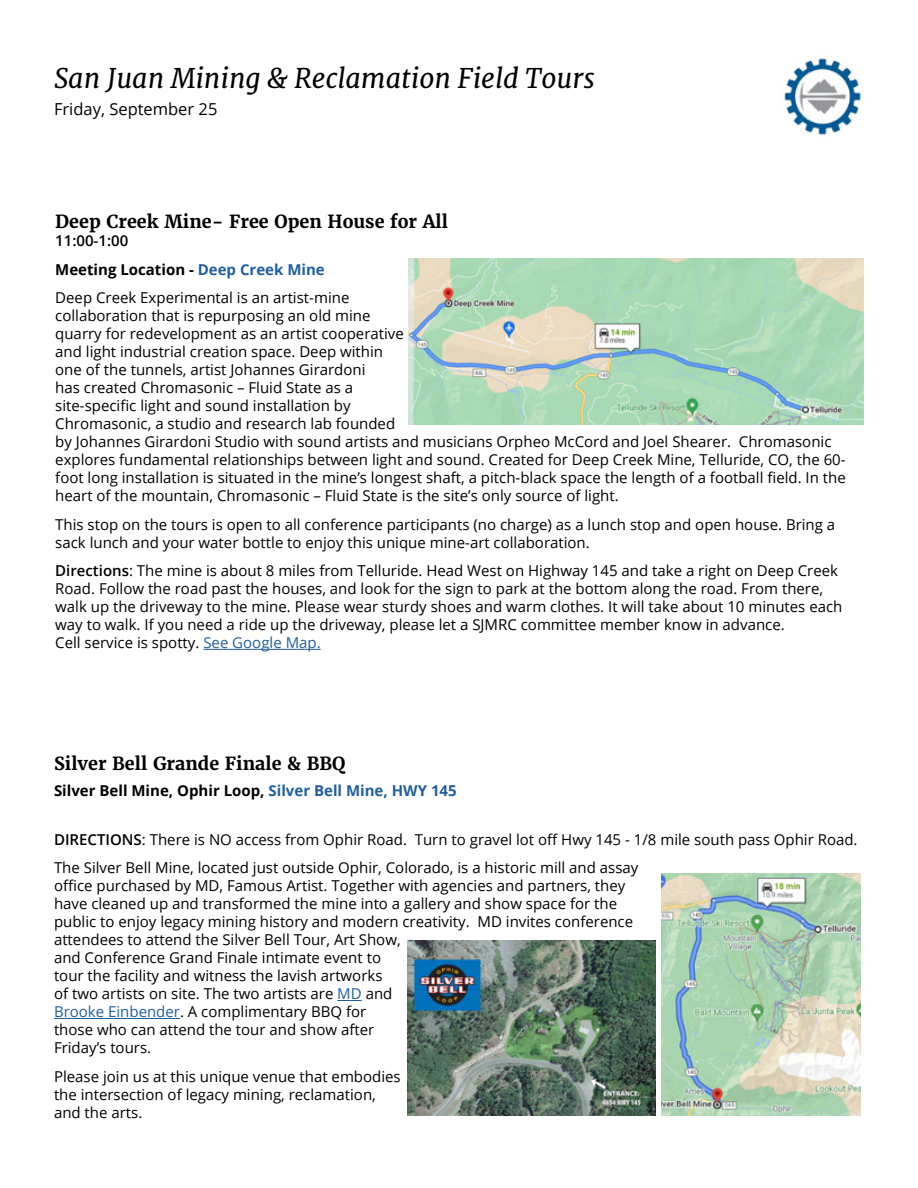
<style>
.page{position:relative;width:918px;height:1188px;background:#fff}
.page>*{position:absolute;margin:0;border:0;box-sizing:border-box;transform-origin:0 0}
.t1{font:italic 27px "Merriweather";color:#000}
.t2{font:700 18px "Merriweather";color:#000}
.t3{font:16.5px "Open Sans";color:#000}
.t4{font:15px/18px "Open Sans";color:#000}
.t5{font:700 15px "Open Sans";color:#000}
.s1{font-weight:600}
.s2{font-weight:700}
.s3{font-weight:700;color:#215e9e}
.s4{color:#215e9e}
</style>
<div class="page">
<img style="left:781px;top:54px;width:83px;height:83px;border-radius:42px">
<svg style="left:337px;top:1000px;width:25px;height:1px"></svg>
<hr style="left:54px;top:1018px;width:126px;height:1px;background:#215e9e">
<img style="left:661px;top:873px;width:199px;height:243px">
<hr style="left:203px;top:649px;width:118px;height:1px;background:#215e9e">
<img style="left:408px;top:259px;width:456px;height:166px">
<img style="left:408px;top:941px;width:247px;height:175px">
<h1 class="t1" style="left:54px;top:62px;width:542px">San Juan Mining &amp; Reclamation Field Tours</h1>
<p class="t3" style="left:54px;top:98px;width:165px">Friday, September 25</p>
<p class="t2" style="left:55px;top:210px;width:394px">Deep Creek Mine- Free Open House for All</p>
<p class="t4" style="left:55px;top:226px;width:296px;line-height:28.5px"><span class="s1">11:00-1:00<br></span><span class="s2">Meeting Location -</span> <span class="s3">Deep Creek Mine<br></span>Deep Creek Experimental is an artist-mine</p>
<p class="t4" style="left:55px;top:306px;width:792px">collaboration that is repurposing an old mine<br>quarry for redevelopment as an artist cooperative<br>and light industrial creation space. Deep within<br>one of the tunnels, artist Johannes Girardoni<br>has created Chromasonic – Fluid State as a<br>site-specific light and sound installation by<br>Chromasonic, a studio and research lab founded<br>by Johannes Girardoni Studio with sound artists and musicians Orpheo McCord and Joel Shearer. Chromasonic explores fundamental relationships between light and sound. Created for Deep Creek Mine, Telluride, CO, the 60- foot long installation is situated in the mine’s longest shaft, a pitch-black space the length of a football field. In the heart of the mountain, Chromasonic – Fluid State is the site’s only source of light.</p>
<p class="t4" style="left:55px;top:515px;width:782px">This stop on the tours is open to all conference participants (no charge) as a lunch stop and open house. Bring a sack lunch and your water bottle to enjoy this unique mine-art collaboration.</p>
<p class="t4" style="left:55px;top:561px;width:789px"><span class="s1">Directions</span>: The mine is about 8 miles from Telluride. Head West on Highway 145 and take a right on Deep Creek Road. Follow the road past the houses, and look for the sign to park at the bottom along the road. From there, walk up the driveway to the mine. Please wear sturdy shoes and warm clothes. It will take about 10 minutes each way to walk. If you need a ride up the driveway, please let a SJMRC committee member know in advance.<br>Cell service is spotty. <span class="s4">See Google Map.</span></p>
<p class="t2" style="left:54px;top:752px;width:293px">Silver Bell Grande Finale &amp; BBQ</p>
<p class="t5" style="left:54px;top:780px;width:404px">Silver Bell Mine, Ophir Loop, <span class="s4">Silver Bell Mine, HWY 145</span></p>
<p class="t4" style="left:54px;top:825px;width:805px;line-height:28.5px"><span class="s1">DIRECTIONS</span>: There is NO access from Ophir Road. Turn to gravel lot off Hwy 145 - 1/8 mile south pass Ophir Road.<br>The Silver Bell Mine, located just outside Ophir, Colorado, is a historic mill and assay</p>
<p class="t4" style="left:54px;top:877px;width:581px">office purchased by MD, Famous Artist. Together with agencies and partners, they have cleaned up and transformed the mine into a gallery and show space for the public to enjoy legacy mining history and modern creativity. MD invites conference attendees to attend the Silver Bell Tour, Art Show,<br>and Conference Grand Finale intimate event to<br>tour the facility and witness the lavish artworks<br>of two artists on site. The two artists are <span class="s4">MD</span> and<br><span class="s4">Brooke Einbender</span>. A complimentary BBQ for<br>those who can attend the tour and show after<br>Friday’s tours.</p>
<p class="t4" style="left:54px;top:1067px;width:348px">Please join us at this unique venue that embodies the intersection of legacy mining, reclamation, and the arts.</p>
</div>
